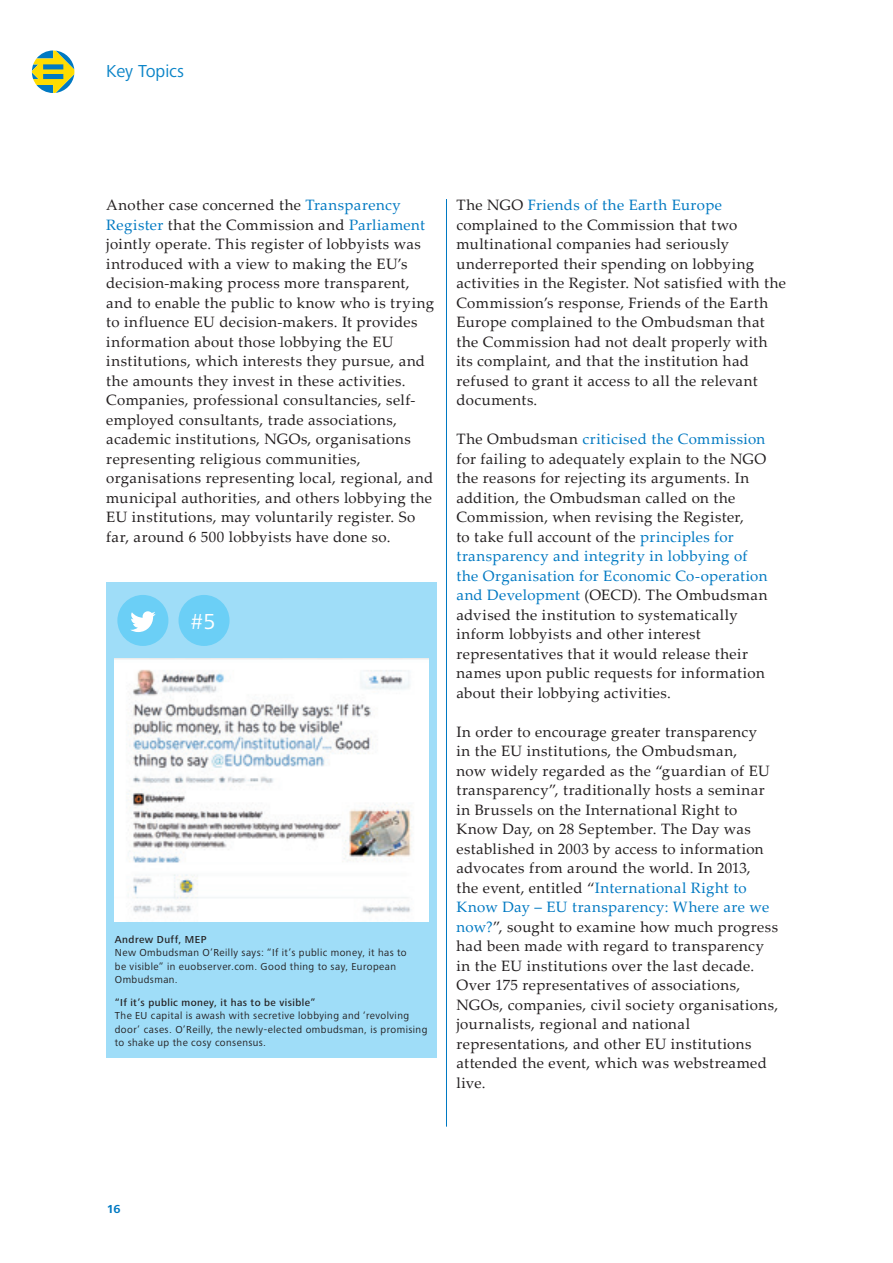
<style>
.page{position:relative;width:893px;height:1263px;background:#fff}
.page>*{position:absolute;margin:0;border:0;box-sizing:border-box;transform-origin:0 0}
.t1{font:22.5px "Frutiger Next LTW1 G";color:#fff}
.t2{font:18px "Frutiger Next LTW1 G";letter-spacing:-.005em;color:#0c85c8}
.Body_Text{font:15px/19.5px "Palatino Linotype";letter-spacing:.025em;color:#231f20}
.t3{font:700 12px "Frutiger Next LTW1 G";color:#0079c2}
.t4{font:10.5px/13.5px "Frutiger Next LTW1 G";letter-spacing:.04em;color:#231f20}
.t5{font:500 10.5px "Frutiger Next LTW1 G";letter-spacing:.04em;color:#231f20}
.s1{color:#0079c2}
</style>
<div class="page">
<svg style="left:32px;top:50px;width:42px;height:43px"></svg>
<div style="left:106px;top:582px;width:331px;height:475px;background:#9fddf8"></div>
<div style="left:179px;top:595px;width:51px;height:51px;background:#6bcff6;border-radius:50%"></div>
<div style="left:117px;top:595px;width:51px;height:51px;background:#6bcff6;border-radius:50%"></div>
<svg style="left:130px;top:611px;width:26px;height:21px"></svg>
<img style="left:115px;top:658px;width:313px;height:264px">
<hr style="left:446px;top:199px;width:1px;height:928px;background:#0079c2">
<p class="t2" style="left:106px;top:60px;width:79px">Key Topics</p>
<p class="Body_Text" style="left:106px;top:195px;width:329px">Another case concerned the <span class="s1">Transparency Register</span> that the Commission and <span class="s1">Parliament </span>jointly operate. This register of lobbyists was introduced with a view to making the EU’s decision-making process more transparent, and to enable the public to know who is trying to influence EU decision-makers. It provides information about those lobbying the EU institutions, which interests they pursue, and the amounts they invest in these activities.<br>Companies, professional consultancies, self&shy;employed consultants, trade associations, academic institutions, NGOs, organisations representing religious communities, organisations representing local, regional, and municipal authorities, and others lobbying the EU institutions, may voluntarily register. So far, around 6 500 lobbyists have done so.</p>
<p class="t1" style="left:191px;top:608px;width:26px">#5</p>
<p class="t5" style="left:115px;top:933px;width:93px">Andrew Duff, MEP</p>
<p class="t4" style="left:115px;top:946px;width:293px">New Ombudsman O’Reilly says: “If it’s public money, it has to be visible” in euobserver.com. Good thing to say, European<br>Ombudsman.</p>
<p class="t5" style="left:115px;top:996px;width:202px">“If it’s public money, it has to be visible”</p>
<p class="t4" style="left:115px;top:1009px;width:314px">The EU capital is awash with secretive lobbying and ‘revolving door’ cases. O’Reilly, the newly-elected ombudsman, is promising to shake up the cosy consensus.</p>
<p class="Body_Text" style="left:456px;top:195px;width:331px">The NGO <span class="s1">Friends of the Earth Europe </span>complained to the Commission that two multinational companies had seriously underreported their spending on lobbying activities in the Register. Not satisfied with the Commission’s response, Friends of the Earth Europe complained to the Ombudsman that the Commission had not dealt properly with its complaint, and that the institution had refused to grant it access to all the relevant documents.</p>
<p class="Body_Text" style="left:456px;top:429px;width:313px">The Ombudsman <span class="s1">criticised the Commission </span>for failing to adequately explain to the NGO the reasons for rejecting its arguments. In addition, the Ombudsman called on the Commission, when revising the Register,<br>to take full account of the <span class="s1">principles for transparency and integrity in lobbying of the Organisation for Economic Co-operation and Development</span> (OECD). The Ombudsman advised the institution to systematically inform lobbyists and other interest representatives that it would release their names upon public requests for information about their lobbying activities.</p>
<p class="Body_Text" style="left:456px;top:721px;width:323px">In order to encourage greater transparency<br>in the EU institutions, the Ombudsman,<br>now widely regarded as the “guardian of EU transparency”, traditionally hosts a seminar in Brussels on the International Right to Know Day, on 28 September. The Day was established in 2003 by access to information advocates from around the world. In 2013,<br>the event, entitled “<span class="s1">International Right to Know Day – EU transparency: Where are we now?</span>”, sought to examine how much progress had been made with regard to transparency in the EU institutions over the last decade.<br>Over 175 representatives of associations, NGOs, companies, civil society organisations, journalists, regional and national representations, and other EU institutions attended the event, which was webstreamed live.</p>
<p class="t3" style="left:107px;top:1202px;width:15px">16</p>
</div>
